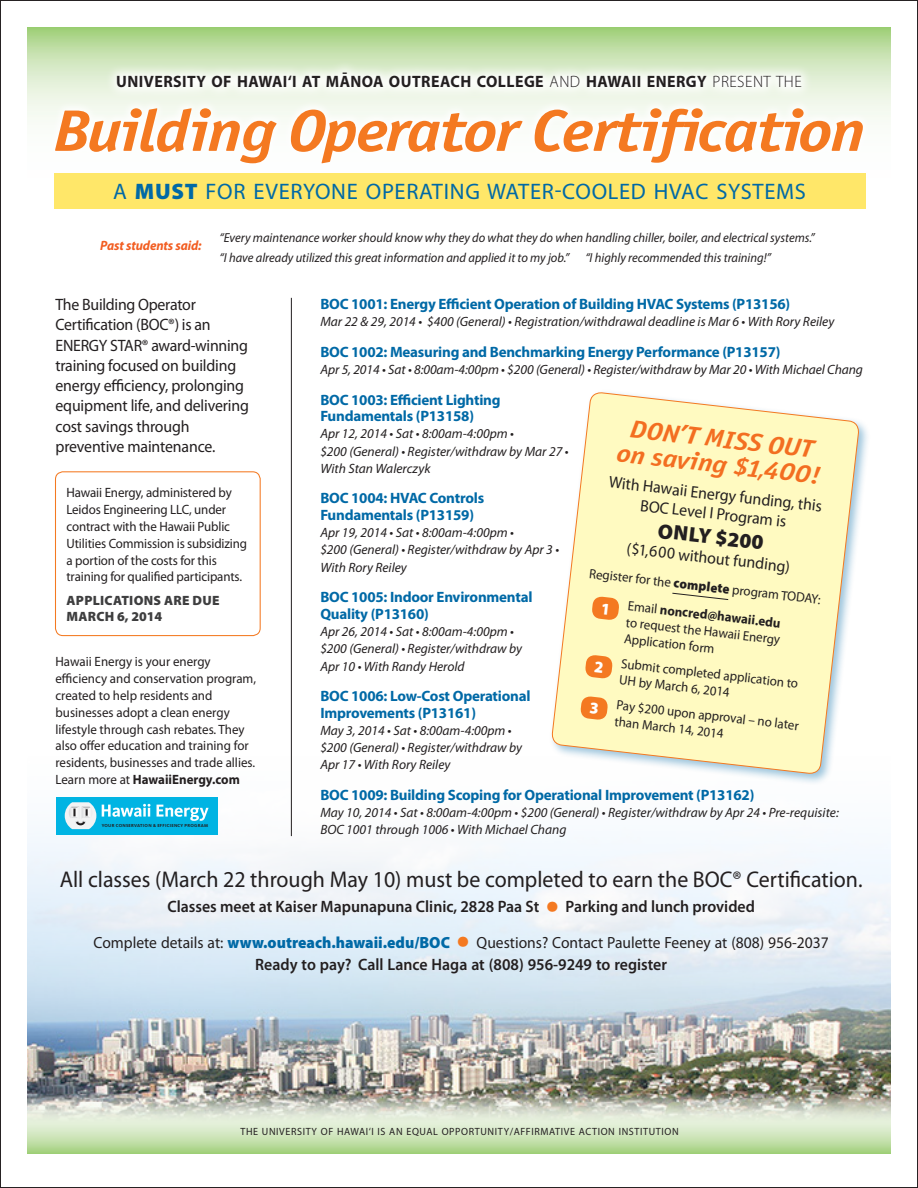
<style>
.page{position:relative;width:918px;height:1188px;background:#fff}
.page>*{position:absolute;margin:0;border:0;box-sizing:border-box;transform-origin:0 0}
.t1{font:italic 700 58.8px "Officina Sans";letter-spacing:-.03em;color:#f47921;scale:1.15 1}
.body_copy{font:italic 700 25.05px/25.5px "Officina Sans";color:#f36e21;text-align:center;scale:1.14 1}
.body_copy-2{font:22.8px "Myriad Pro";color:#231f20;scale:.96 1}
.body_copy-3{font:22.5px "Myriad Pro";letter-spacing:.03em;color:#0069a6}
.body_copy-4{font:900 21px "Myriad Pro";color:#231f20}
.body_copy-5{font:16.5px/20.2px "Myriad Pro";letter-spacing:-.015em;color:#231f20;scale:.96 1}
.body_copy-6{font:600 16.5px "Myriad Pro";color:#231f20;scale:.96 1}
.body_copy-7{font:700 16.5px "Myriad Pro";letter-spacing:.03em;color:#231f20;scale:.96 1}
.body_copy-8{font:16.2px "Myriad Pro";color:#231f20;scale:.96 1}
.course_titles{font:700 15px/16.5px "Myriad Pro";letter-spacing:-.015em;color:#0069a6}
.logistics{font:italic 13.5px/17.2px "Myriad Pro";color:#231f20}
.body_copy-9{font:13.5px/16.8px "Myriad Pro";letter-spacing:-.01em;color:#231f20;scale:.96 1}
.logistics-2{font:13.5px/16.8px "Myriad Pro";color:#231f20;scale:.96 1}
.body_copy-10{font:900 13.5px/16.5px "Myriad Pro";letter-spacing:.02em;color:#3e3e3f}
.body_copy-11{font:italic 700 13.5px "Myriad Pro";letter-spacing:-.01em;color:#f25d21;scale:.96 1}
.Reviews{font:italic 13.05px "Myriad Pro";color:#231f20;scale:.96 1}
.body_copy-12{font:10.5px "Myriad Pro";letter-spacing:.06em;color:#231f20;scale:.96 1}
.t2{font:700 4.5px "Kievit OT";letter-spacing:.05em;color:#231f20}
.s1{font-weight:300}
.s2{font-weight:900}
.s3{font-weight:700;font-style:italic;font-size:39px;color:#f47921}
.s4{font-weight:900;color:#0069a6}
.s5{font-weight:700}
</style>
<div class="page">
<svg style="left:27px;top:1125px;width:864px;height:29px;background:#c4e0ac"></svg>
<svg style="left:27px;top:27px;width:864px;height:182px;background:#c6e1ac"></svg>
<img style="left:27px;top:735px;width:864px;height:390px">
<div style="left:54px;top:174px;width:811px;height:35px;background:#ffe769"></div>
<svg style="left:104px;top:60px;width:710px;height:39px"></svg>
<div style="left:46px;top:99px;width:827px;height:74px;background:#fff"></div>
<hr style="left:291px;top:298px;width:1px;height:538px;background:#231f20">
<div style="left:55px;top:471px;width:206px;height:165px;border:1px solid #f47921;border-radius:8px"></div>
<div style="left:57px;top:797px;width:161px;height:38px;background:#00b4e3"></div>
<svg style="left:65px;top:802px;width:31px;height:27px"></svg>
<svg style="left:102px;top:804px;width:49px;height:13px"></svg>
<svg style="left:157px;top:805px;width:52px;height:16px"></svg>
<div style="left:549px;top:389px;width:322px;height:396px;background:#0069a6;opacity:.4"></div>
<svg style="left:551px;top:392px;width:309px;height:382px;background:#fcf8c9"></svg>
<svg style="left:672px;top:593px;width:57px;height:7px"></svg>
<svg style="left:591px;top:596px;width:29px;height:25px"></svg>
<svg style="left:584px;top:654px;width:29px;height:25px"></svg>
<svg style="left:580px;top:696px;width:29px;height:25px"></svg>
<p class="body_copy-7" style="left:116px;top:73px;width:716px">UNIVERSITY OF HAWAI‘I AT MA¯ NOA OUTREACH COLLEGE <span class="s1">AND</span> HAWAII ENERGY <span class="s1">PRESENT THE</span></p>
<p class="t1" style="left:53px;top:95px;width:708px">Building Operator Certification</p>
<p class="body_copy-3" style="left:113px;top:180px;width:694px">A <span class="s2">MUST</span> FOR EVERYONE OPERATING WATER-COOLED HVAC SYSTEMS</p>
<p class="body_copy-11" style="left:100px;top:238px;width:107px">Past students said:</p>
<p class="Reviews" style="left:220px;top:231px;width:622px">“Every maintenance worker should know why they do what they do when handling chiller, boiler, and electrical systems.”</p>
<p class="Reviews" style="left:220px;top:250px;width:576px">“I have already utilized this great information and applied it to my job.” “I highly recommended this training!”</p>
<p class="course_titles" style="left:320px;top:296px;width:471px">BOC 1001: Energy Efficient Operation of Building HVAC Systems (P13156)</p>
<p class="logistics" style="left:320px;top:314px;width:516px">Mar 22 &amp; 29, 2014 • $400 (General) • Registration/withdrawal deadline is Mar 6 • With Rory Reiley</p>
<p class="course_titles" style="left:320px;top:344px;width:462px">BOC 1002: Measuring and Benchmarking Energy Performance (P13157)</p>
<p class="logistics" style="left:320px;top:361px;width:544px">Apr 5, 2014 • Sat • 8:00am-4:00pm • $200 (General) • Register/withdraw by Mar 20 • With Michael Chang</p>
<p class="course_titles" style="left:320px;top:392px;width:182px">BOC 1003: Efficient Lighting<br>Fundamentals (P13158)</p>
<p class="logistics" style="left:320px;top:426px;width:250px">Apr 12, 2014 • Sat • 8:00am-4:00pm •<br>$200 (General) • Register/withdraw by Mar 27 •<br>With Stan Walerczyk</p>
<p class="course_titles" style="left:320px;top:490px;width:165px">BOC 1004: HVAC Controls<br>Fundamentals (P13159)</p>
<p class="logistics" style="left:320px;top:524px;width:240px">Apr 19, 2014 • Sat • 8:00am-4:00pm •<br>$200 (General) • Register/withdraw by Apr 3 •<br>With Rory Reiley</p>
<p class="course_titles" style="left:320px;top:589px;width:214px">BOC 1005: Indoor Environmental<br>Quality (P13160)</p>
<p class="logistics" style="left:320px;top:623px;width:203px">Apr 26, 2014 • Sat • 8:00am-4:00pm • $200 (General) • Register/withdraw by<br>Apr 10 • With Randy Herold</p>
<p class="course_titles" style="left:320px;top:688px;width:212px">BOC 1006: Low-Cost Operational<br>Improvements (P13161)</p>
<p class="logistics" style="left:320px;top:722px;width:203px">May 3, 2014 • Sat • 8:00am-4:00pm • $200 (General) • Register/withdraw by<br>Apr 17 • With Rory Reiley</p>
<p class="course_titles" style="left:320px;top:787px;width:436px">BOC 1009: Building Scoping for Operational Improvement (P13162)</p>
<p class="logistics" style="left:320px;top:804px;width:520px">May 10, 2014 • Sat • 8:00am-4:00pm • $200 (General) • Register/withdraw by Apr 24 • Pre-requisite:<br>BOC 1001 through 1006 • With Michael Chang</p>
<p class="body_copy-2" style="left:60px;top:867px;width:838px">All classes (March 22 through May 10) must be completed to earn the BOC® Certification.</p>
<p class="body_copy-6" style="left:167px;top:897px;width:613px">Classes meet at Kaiser Mapunapuna Clinic, 2828 Paa St <span class="s3">•</span> Parking and lunch provided</p>
<p class="body_copy-8" style="left:94px;top:933px;width:767px">Complete details at: <span class="s4">www.outreach.hawaii.edu/BOC</span> <span class="s3">•</span> Questions? Contact Paulette Feeney at (808) 956-2037</p>
<p class="body_copy-6" style="left:255px;top:955px;width:430px">Ready to pay? Call Lance Haga at (808) 956-9249 to register</p>
<p class="body_copy-5" style="left:56px;top:295px;width:203px">The Building Operator<br>Certification (BOC®) is an<br>ENERGY STAR® award-winning training focused on building energy efficiency, prolonging equipment life, and delivering cost savings through preventive maintenance.</p>
<p class="body_copy-9" style="left:66px;top:485px;width:190px">Hawaii Energy, administered by Leidos Engineering LLC, under contract with the Hawaii Public Utilities Commission is subsidizing a portion of the costs for this training for qualified participants.</p>
<p class="body_copy-10" style="left:67px;top:592px;width:154px">APPLICATIONS ARE DUE<br>MARCH 6, 2014</p>
<p class="logistics-2" style="left:56px;top:654px;width:210px">Hawaii Energy is your energy efficiency and conservation program, created to help residents and businesses adopt a clean energy lifestyle through cash rebates. They also offer education and training for residents, businesses and trade allies.<br>Learn more at <span class="s5">HawaiiEnergy.com</span></p>
<p class="t2" style="left:102px;top:822px;width:108px">YOUR CONSERVATION &amp; EFFICIENCY PROGRAM</p>
<p class="body_copy" style="left:622px;top:414px;width:181px;rotate:7deg">DON’T MISS OUT on saving $1,400!</p>
<p class="body_copy-5" style="left:610px;top:473px;width:225px;line-height:19.5px;text-align:center;rotate:6deg">With Hawaii Energy funding, this<br>BOC Level I Program is</p>
<p class="body_copy-4" style="left:659px;top:519px;width:108px;rotate:6deg">ONLY $200</p>
<p class="body_copy-5" style="left:628px;top:539px;width:173px;rotate:6deg">($1,600 without funding)</p>
<p class="body_copy-9" style="left:591px;top:565px;width:244px;rotate:7deg">Register for the <span class="s2">complete</span> program TODAY:</p>
<p class="body_copy-9" style="left:629px;top:597px;width:163px;rotate:7deg">Email <span class="s5">noncred@hawaii.edu </span>to request the Hawaii Energy<br>Application form</p>
<p class="body_copy-9" style="left:622px;top:655px;width:187px;rotate:7deg">Submit completed application to<br>UH by March 6, 2014</p>
<p class="body_copy-9" style="left:618px;top:696px;width:192px;rotate:7deg">Pay $200 upon approval – no later than March 14, 2014</p>
<p class="body_copy-12" style="left:240px;top:1125px;width:458px">THE UNIVERSITY OF HAWAI‘I IS AN EQUAL OPPORTUNITY/AFFIRMATIVE ACTION INSTITUTION</p>
</div>
